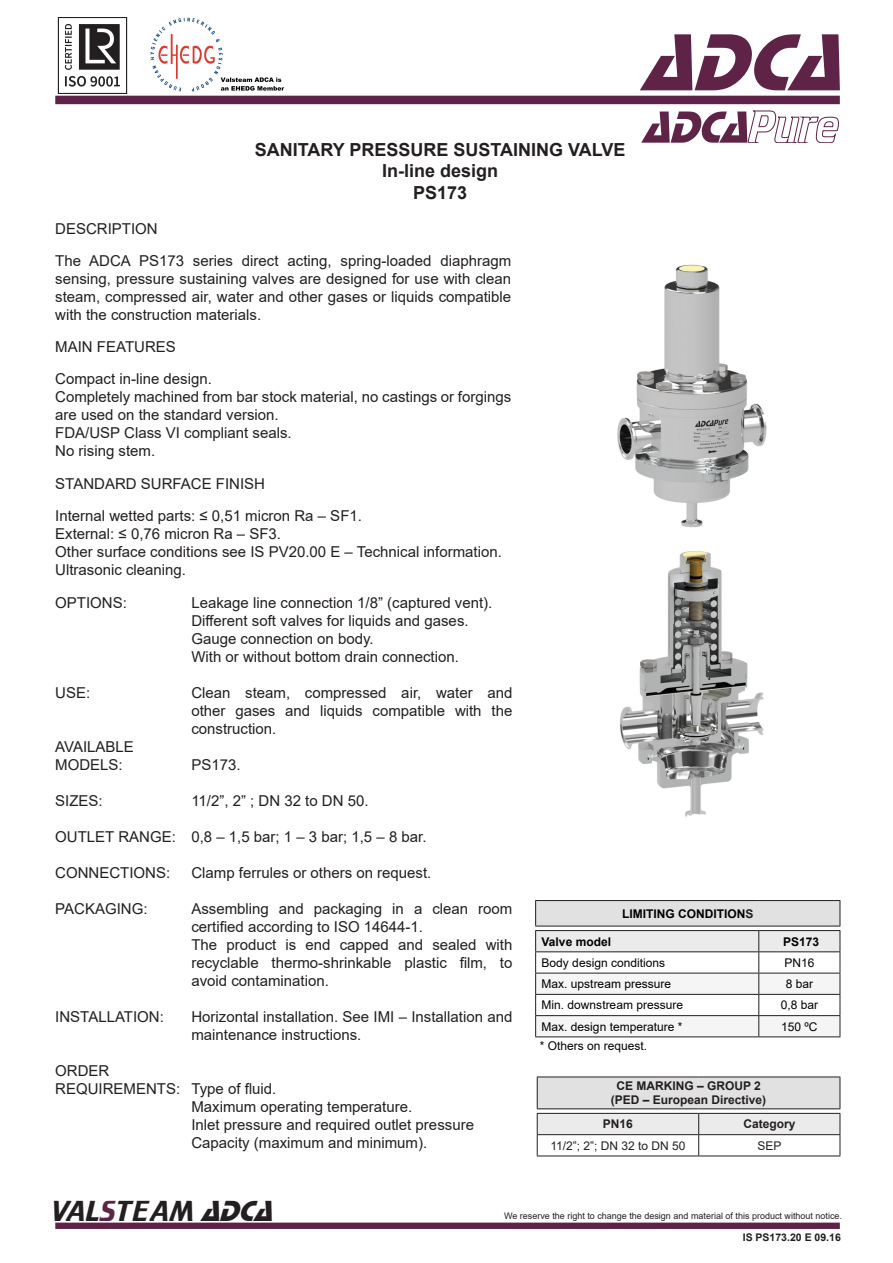
<style>
.page{position:relative;width:893px;height:1263px;background:#fff}
.page>*{position:absolute;margin:0;border:0;box-sizing:border-box;transform-origin:0 0}
.t1{font:italic 84px "Stop D";color:#5f2348}
.t2{font:30px "Trekker";color:#231f20}
.t3{font:700 18px "Arial";color:#231f20}
.t4{font:15px/18px "Arial";color:#231f20;text-align:justify}
.t5{font:12px "Arial";color:#000}
.t6{font:700 12px "Arial";color:#231f20}
.t7{font:700 12px "Arial";color:#000}
.t8{font:12px "Arial";color:#231f20}
.t9{font:700 10.5px "Arial";color:#231f20}
.t10{font:9px "Arial";color:#231f20}
.s1{color:#231f20}
.s2{color:#5f2348}
.s3{font-family:"Stop D";font-style:italic}
</style>
<div class="page">
<div style="left:55px;top:1222px;width:785px;height:7px;background:#5f2348;border:2px solid #5f2348"></div>
<img style="left:150px;top:17px;width:135px;height:75px">
<div style="left:55px;top:96px;width:785px;height:8px;background:#5e2348"></div>
<img style="left:57px;top:17px;width:71px;height:77px">
<img style="left:617px;top:264px;width:150px;height:264px">
<img style="left:620px;top:550px;width:144px;height:267px">
<hr style="left:535px;top:900px;width:224px;height:1px;background:#231f20">
<hr style="left:759px;top:900px;width:81px;height:1px;background:#231f20">
<svg style="left:535px;top:901px;width:306px;height:136px"></svg>
<hr style="left:535px;top:1036px;width:224px;height:1px;background:#231f20">
<hr style="left:759px;top:1036px;width:81px;height:1px;background:#231f20">
<div style="left:537px;top:1077px;width:303px;height:32px;background:#e1e1e1"></div>
<svg style="left:537px;top:1109px;width:303px;height:4px"></svg>
<hr style="left:537px;top:1155px;width:162px;height:1px;background:#231f20">
<hr style="left:699px;top:1155px;width:141px;height:1px;background:#231f20">
<hr style="left:537px;top:1076px;width:162px;height:1px;background:#231f20">
<hr style="left:537px;top:1077px;width:1px;height:31px;background:#231f20">
<hr style="left:699px;top:1076px;width:141px;height:1px;background:#231f20">
<hr style="left:840px;top:1077px;width:1px;height:31px;background:#231f20">
<hr style="left:537px;top:1108px;width:162px;height:1px;background:#231f20">
<hr style="left:699px;top:1108px;width:141px;height:1px;background:#231f20">
<svg style="left:537px;top:1113px;width:304px;height:42px"></svg>
<hr style="left:537px;top:1134px;width:162px;height:1px;background:#231f20">
<hr style="left:699px;top:1134px;width:141px;height:1px;background:#231f20">
<svg style="left:641px;top:111px;width:198px;height:32px"></svg>
<h1 class="t1" style="left:641px;top:14px;width:227px">ADCA</h1>
<p class="t4" style="left:55px;top:219px;width:104px">DESCRIPTION</p>
<p class="t3" style="left:255px;top:137px;width:372px">SANITARY PRESSURE SUSTAINING VALVE</p>
<p class="t3" style="left:382px;top:158px;width:118px">In-line design</p>
<p class="t3" style="left:413px;top:180px;width:56px">PS173</p>
<p class="t4" style="left:55px;top:252px;width:457px">The ADCA PS173 series direct acting, spring-loaded diaphragm sensing, pressure sustaining valves are designed for use with clean steam, compressed air, water and other gases or liquids compatible with the construction materials.</p>
<p class="t4" style="left:55px;top:338px;width:122px">MAIN FEATURES</p>
<p class="t4" style="left:55px;top:370px;width:158px">Compact in-line design.</p>
<p class="t4" style="left:55px;top:388px;width:457px">Completely machined from bar stock material, no castings or forgings are used on the standard version.</p>
<p class="t4" style="left:55px;top:424px;width:238px">FDA/USP Class VI compliant seals.</p>
<p class="t4" style="left:55px;top:442px;width:102px">No rising stem.</p>
<p class="t4" style="left:55px;top:474px;width:211px">STANDARD SURFACE FINISH</p>
<p class="t4" style="left:55px;top:507px;width:308px">Internal wetted parts: ≤ 0,51 micron Ra – SF1.</p>
<p class="t4" style="left:55px;top:525px;width:227px">External: ≤ 0,76 micron Ra – SF3.</p>
<p class="t4" style="left:55px;top:543px;width:448px">Other surface conditions see IS PV20.00 E – Technical information.</p>
<p class="t4" style="left:55px;top:561px;width:132px">Ultrasonic cleaning.</p>
<p class="t4" style="left:55px;top:593px;width:73px">OPTIONS:</p>
<p class="t4" style="left:55px;top:683px;width:37px">USE:</p>
<p class="t4" style="left:55px;top:737px;width:80px">AVAILABLE</p>
<p class="t4" style="left:55px;top:755px;width:69px">MODELS:</p>
<p class="t4" style="left:55px;top:791px;width:49px">SIZES:</p>
<p class="t4" style="left:55px;top:827px;width:122px">OUTLET RANGE:</p>
<p class="t4" style="left:55px;top:863px;width:117px">CONNECTIONS:</p>
<p class="t4" style="left:55px;top:899px;width:94px">PACKAGING:</p>
<p class="t4" style="left:55px;top:1007px;width:110px">INSTALLATION:</p>
<p class="t4" style="left:55px;top:1061px;width:56px">ORDER</p>
<p class="t4" style="left:55px;top:1079px;width:127px">REQUIREMENTS:</p>
<p class="t4" style="left:191px;top:593px;width:302px">Leakage line connection 1/8” (captured vent).</p>
<p class="t4" style="left:191px;top:611px;width:279px">Different soft valves for liquids and gases.</p>
<p class="t4" style="left:191px;top:629px;width:184px">Gauge connection on body.</p>
<p class="t4" style="left:191px;top:647px;width:269px">With or without bottom drain connection.</p>
<p class="t4" style="left:191px;top:683px;width:323px">Clean steam, compressed air, water and other gases and liquids compatible with the construction.</p>
<p class="t4" style="left:191px;top:755px;width:51px">PS173.</p>
<p class="t4" style="left:191px;top:791px;width:179px">11/2”, 2” ; DN 32 to DN 50.</p>
<p class="t4" style="left:191px;top:827px;width:237px">0,8 – 1,5 bar; 1 – 3 bar; 1,5 – 8 bar.</p>
<p class="t4" style="left:191px;top:863px;width:242px">Clamp ferrules or others on request.</p>
<p class="t4" style="left:191px;top:899px;width:322px">Assembling and packaging in a clean room certified according to ISO 14644-1.</p>
<p class="t4" style="left:191px;top:935px;width:323px">The product is end capped and sealed with recyclable thermo-shrinkable plastic film, to avoid contamination.</p>
<p class="t4" style="left:191px;top:1007px;width:323px">Horizontal installation. See IMI – Installation and maintenance instructions.</p>
<p class="t4" style="left:191px;top:1079px;width:87px">Type of fluid.</p>
<p class="t4" style="left:191px;top:1097px;width:222px">Maximum operating temperature.</p>
<p class="t4" style="left:191px;top:1115px;width:284px">Inlet pressure and required outlet pressure</p>
<p class="t4" style="left:191px;top:1133px;width:237px">Capacity (maximum and minimum).</p>
<p class="t7" style="left:622px;top:905px;width:133px">LIMITING CONDITION<span class="s1">S</span></p>
<p class="t7" style="left:542px;top:933px;width:71px">Valve model</p>
<p class="t7" style="left:783px;top:933px;width:38px">PS173</p>
<p class="t5" style="left:542px;top:954px;width:125px">Body design conditions</p>
<p class="t5" style="left:784px;top:954px;width:32px">PN16</p>
<p class="t5" style="left:542px;top:976px;width:131px">Max. upstream pressure</p>
<p class="t5" style="left:786px;top:976px;width:29px">8 bar</p>
<p class="t5" style="left:542px;top:997px;width:143px">Min. downstream pressure</p>
<p class="t5" style="left:781px;top:997px;width:39px">0,8 bar</p>
<p class="t5" style="left:542px;top:1018px;width:142px">Max. design temperature *</p>
<p class="t5" style="left:781px;top:1018px;width:38px">150 ºC</p>
<p class="t5" style="left:540px;top:1037px;width:109px">* Others on request.</p>
<p class="t6" style="left:616px;top:1077px;width:146px">CE MARKING – GROUP 2</p>
<p class="t6" style="left:611px;top:1092px;width:157px">(PED – European Directive)</p>
<p class="t6" style="left:603px;top:1116px;width:32px">PN16</p>
<p class="t6" style="left:743px;top:1116px;width:54px">Category</p>
<p class="t8" style="left:550px;top:1137px;width:137px">11/2”; 2”; DN 32 to DN 50</p>
<p class="t8" style="left:757px;top:1137px;width:26px">SEP</p>
<p class="t2" style="left:51px;top:1195px;width:232px">VAL<span class="s2">S</span>TEAM <span class="s3">ADCA</span></p>
<p class="t10" style="left:504px;top:1210px;width:340px">We reserve the right to change the design and material of this product without notice.</p>
<p class="t9" style="left:743px;top:1230px;width:100px">IS PS173.20 E 09.16</p>
</div>
